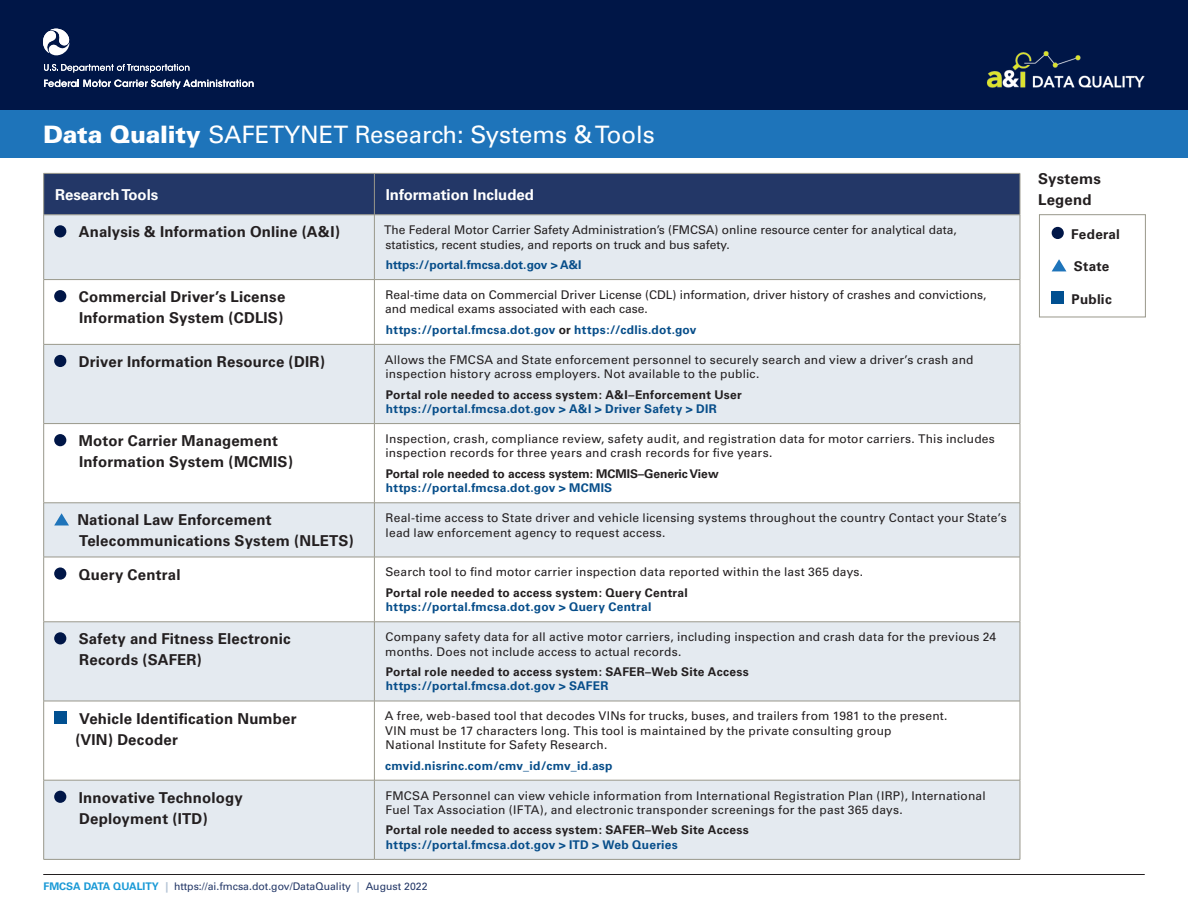
<style>
.page{position:relative;width:1188px;height:918px;background:#fff}
.page>*{position:absolute;margin:0;border:0;box-sizing:border-box;transform-origin:0 0}
.t1{font:24px "Univers";color:#fff}
.t2{font:700 15px/21px "Univers";letter-spacing:.01em;color:#231f20}
.t3{font:700 15px "Univers";color:#fff}
.t4{font:700 13.5px "Univers";letter-spacing:.02em;color:#231f20}
.t5{font:12px/14.4px "Univers";letter-spacing:.015em;color:#231f20}
.t6{font:700 12px/14.4px "Univers";letter-spacing:.02em;color:#231f20}
.t7{font:700 12px "Univers";letter-spacing:.02em;color:#074e8a}
.t8{font:700 12px/14.4px "Univers";color:#231f20}
.t9{font:700 12px "Univers";color:#074e8a}
.t10{font:10.5px "Univers";color:#233767}
.s1{font-weight:900}
.s2{color:#231f20}
.s3{color:#074e8a}
.s4{font-weight:700;color:#1999d6}
.s5{font-weight:700;color:#b5c5d6}
</style>
<div class="page">
<div style="left:0;top:78px;width:1188px;height:79px;background:#1e74ba"></div>
<hr style="left:44px;top:874px;width:1100px;height:1px;background:#231f20">
<div style="left:0;top:0;width:1188px;height:110px;background:#001647"></div>
<img style="left:987px;top:51px;width:158px;height:37px">
<svg style="left:43px;top:29px;width:27px;height:27px"></svg>
<svg style="left:44px;top:64px;width:145px;height:8px"></svg>
<svg style="left:44px;top:80px;width:210px;height:9px"></svg>
<div style="left:44px;top:174px;width:976px;height:41px;background:#233767"></div>
<div style="left:44px;top:216px;width:976px;height:643px;background:#e4eaf0"></div>
<svg style="left:44px;top:280px;width:976px;height:223px"></svg>
<svg style="left:44px;top:558px;width:976px;height:222px"></svg>
<hr style="left:43px;top:215px;width:1px;height:64px;background:#99988b">
<hr style="left:374px;top:215px;width:1px;height:64px;background:#99988b">
<hr style="left:1020px;top:215px;width:1px;height:64px;background:#99988b">
<hr style="left:44px;top:279px;width:330px;height:1px;background:#99988b">
<hr style="left:43px;top:280px;width:1px;height:64px;background:#99988b">
<hr style="left:374px;top:279px;width:646px;height:1px;background:#99988b">
<hr style="left:374px;top:280px;width:1px;height:64px;background:#99988b">
<hr style="left:1020px;top:280px;width:1px;height:64px;background:#99988b">
<hr style="left:44px;top:344px;width:330px;height:1px;background:#99988b">
<hr style="left:43px;top:345px;width:1px;height:78px;background:#99988b">
<hr style="left:374px;top:344px;width:646px;height:1px;background:#99988b">
<hr style="left:374px;top:345px;width:1px;height:78px;background:#99988b">
<hr style="left:1020px;top:345px;width:1px;height:78px;background:#99988b">
<hr style="left:44px;top:423px;width:330px;height:1px;background:#99988b">
<hr style="left:43px;top:424px;width:1px;height:79px;background:#99988b">
<hr style="left:374px;top:423px;width:646px;height:1px;background:#99988b">
<hr style="left:374px;top:424px;width:1px;height:79px;background:#99988b">
<hr style="left:1020px;top:424px;width:1px;height:79px;background:#99988b">
<hr style="left:44px;top:503px;width:330px;height:1px;background:#99988b">
<hr style="left:43px;top:503px;width:1px;height:54px;background:#99988b">
<hr style="left:374px;top:503px;width:646px;height:1px;background:#99988b">
<hr style="left:374px;top:503px;width:1px;height:54px;background:#99988b">
<hr style="left:1020px;top:503px;width:1px;height:54px;background:#99988b">
<hr style="left:44px;top:557px;width:330px;height:1px;background:#99988b">
<hr style="left:43px;top:557px;width:1px;height:65px;background:#99988b">
<hr style="left:374px;top:557px;width:646px;height:1px;background:#99988b">
<hr style="left:374px;top:557px;width:1px;height:65px;background:#99988b">
<hr style="left:1020px;top:557px;width:1px;height:65px;background:#99988b">
<hr style="left:44px;top:622px;width:330px;height:1px;background:#99988b">
<hr style="left:43px;top:622px;width:1px;height:79px;background:#99988b">
<hr style="left:374px;top:622px;width:646px;height:1px;background:#99988b">
<hr style="left:374px;top:622px;width:1px;height:79px;background:#99988b">
<hr style="left:1020px;top:622px;width:1px;height:79px;background:#99988b">
<hr style="left:44px;top:701px;width:330px;height:1px;background:#99988b">
<hr style="left:43px;top:701px;width:1px;height:79px;background:#99988b">
<hr style="left:374px;top:701px;width:646px;height:1px;background:#99988b">
<hr style="left:374px;top:701px;width:1px;height:79px;background:#99988b">
<hr style="left:1020px;top:701px;width:1px;height:79px;background:#99988b">
<hr style="left:44px;top:173px;width:330px;height:1px;background:#99988b">
<hr style="left:43px;top:174px;width:1px;height:41px;background:#99988b">
<hr style="left:44px;top:215px;width:330px;height:1px;background:#99988b">
<hr style="left:374px;top:173px;width:646px;height:1px;background:#99988b">
<hr style="left:374px;top:174px;width:1px;height:41px;background:#99988b">
<hr style="left:374px;top:215px;width:646px;height:1px;background:#99988b">
<hr style="left:1020px;top:174px;width:1px;height:41px;background:#99988b">
<hr style="left:44px;top:780px;width:330px;height:1px;background:#99988b">
<hr style="left:43px;top:780px;width:1px;height:79px;background:#99988b">
<hr style="left:44px;top:859px;width:330px;height:1px;background:#99988b">
<hr style="left:374px;top:780px;width:646px;height:1px;background:#99988b">
<hr style="left:374px;top:780px;width:1px;height:79px;background:#99988b">
<hr style="left:1020px;top:780px;width:1px;height:79px;background:#99988b">
<hr style="left:374px;top:859px;width:646px;height:1px;background:#99988b">
<div style="left:54px;top:225px;width:12px;height:12px;background:#001647;border-radius:50%"></div>
<div style="left:54px;top:290px;width:12px;height:12px;background:#001647;border-radius:50%"></div>
<div style="left:54px;top:355px;width:12px;height:12px;background:#001647;border-radius:50%"></div>
<div style="left:54px;top:434px;width:12px;height:12px;background:#001647;border-radius:50%"></div>
<svg style="left:54px;top:513px;width:15px;height:12px"></svg>
<div style="left:54px;top:567px;width:12px;height:13px;background:#001647;border-radius:50%"></div>
<div style="left:54px;top:632px;width:12px;height:12px;background:#001647;border-radius:50%"></div>
<div style="left:54px;top:711px;width:13px;height:13px;background:#015091"></div>
<div style="left:54px;top:791px;width:12px;height:12px;background:#001647;border-radius:50%"></div>
<div style="left:1052px;top:227px;width:12px;height:12px;background:#001647;border-radius:50%"></div>
<svg style="left:1052px;top:259px;width:14px;height:12px"></svg>
<div style="left:1052px;top:291px;width:12px;height:13px;background:#015091"></div>
<div style="left:1039px;top:214px;width:107px;height:103px;border:1px solid #99988b"></div>
<h1 class="t1" style="left:43px;top:121px;width:613px"><span class="s1">Data Quality</span> SAFETYNET Research: Systems &amp; Tools</h1>
<p class="t3" style="left:55px;top:186px;width:105px">Research Tools</p>
<p class="t3" style="left:386px;top:186px;width:150px">Information Included</p>
<p class="t2" style="left:79px;top:222px;width:263px">Analysis &amp; Information Online (A&amp;I)</p>
<p class="t5" style="left:384px;top:223px;width:574px">The Federal Motor Carrier Safety Administration’s (FMCSA) online resource center for analytical data, statistics, recent studies, and reports on truck and bus safety.</p>
<p class="t9" style="left:386px;top:258px;width:197px">https://portal.fmcsa.dot.gov &gt; A&amp;I</p>
<p class="t2" style="left:79px;top:287px;width:208px">Commercial Driver’s License<br>Information System (CDLIS)</p>
<p class="t5" style="left:385px;top:288px;width:603px">Real-time data on Commercial Driver License (CDL) information, driver history of crashes and convictions, and medical exams associated with each case.</p>
<p class="t7" style="left:386px;top:323px;width:312px">https://portal.fmcsa.dot.gov <span class="s2">or</span> https://cdlis.dot.gov</p>
<p class="t2" style="left:79px;top:351px;width:248px">Driver Information Resource (DIR)</p>
<p class="t5" style="left:385px;top:352px;width:590px">Allows the FMCSA and State enforcement personnel to securely search and view a driver’s crash and inspection history across employers. Not available to the public.</p>
<p class="t6" style="left:386px;top:387px;width:357px">Portal role needed to access system: A&amp;I–Enforcement User <span class="s3">https://portal.fmcsa.dot.gov &gt; A&amp;I &gt; Driver Safety &gt; DIR</span></p>
<p class="t2" style="left:79px;top:431px;width:216px">Motor Carrier Management<br>Information System (MCMIS)</p>
<p class="t5" style="left:386px;top:432px;width:611px">Inspection, crash, compliance review, safety audit, and registration data for motor carriers. This includes inspection records for three years and crash records for five years.</p>
<p class="t8" style="left:386px;top:467px;width:334px">Portal role needed to access system: MCMIS–Generic View <span class="s3">https://portal.fmcsa.dot.gov &gt; MCMIS</span></p>
<p class="t2" style="left:77px;top:510px;width:278px">National Law Enforcement<br>Telecommunications System (NLETS)</p>
<p class="t5" style="left:386px;top:511px;width:623px">Real-time access to State driver and vehicle licensing systems throughout the country Contact your State’s lead law enforcement agency to request access.</p>
<p class="t2" style="left:79px;top:564px;width:103px">Query Central</p>
<p class="t5" style="left:385px;top:565px;width:479px">Search tool to find motor carrier inspection data reported within the last 365 days.</p>
<p class="t6" style="left:386px;top:586px;width:303px">Portal role needed to access system: Query Central <span class="s3">https://portal.fmcsa.dot.gov &gt; Query Central</span></p>
<p class="t2" style="left:79px;top:629px;width:213px">Safety and Fitness Electronic<br>Records (SAFER)</p>
<p class="t5" style="left:385px;top:630px;width:613px">Company safety data for all active motor carriers, including inspection and crash data for the previous 24 months. Does not include access to actual records.</p>
<p class="t6" style="left:386px;top:665px;width:364px">Portal role needed to access system: SAFER–Web Site Access <span class="s3">https://portal.fmcsa.dot.gov &gt; SAFER</span></p>
<p class="t2" style="left:79px;top:708px;width:219px">Vehicle Identification Number</p>
<p class="t2" style="left:75px;top:729px;width:104px">(VIN) Decoder</p>
<p class="t5" style="left:385px;top:709px;width:564px">A free, web-based tool that decodes VINs for trucks, buses, and trailers from 1981 to the present.<br>VIN must be 17 characters long. This tool is maintained by the private consulting group<br>National Institute for Safety Research.</p>
<p class="t7" style="left:385px;top:758px;width:229px">cmvid.nisrinc.com/cmv_id/cmv_id.asp</p>
<p class="t2" style="left:79px;top:787px;width:165px">Innovative Technology<br>Deployment (ITD)</p>
<p class="t5" style="left:386px;top:788px;width:602px">FMCSA Personnel can view vehicle information from International Registration Plan (IRP), International<br>Fuel Tax Association (IFTA), and electronic transponder screenings for the past 365 days.</p>
<p class="t6" style="left:386px;top:823px;width:364px">Portal role needed to access system: SAFER–Web Site Access <span class="s3">https://portal.fmcsa.dot.gov &gt; ITD &gt; Web Queries</span></p>
<p class="t10" style="left:44px;top:880px;width:386px"><span class="s4">FMCSA DATA QUALITY</span> <span class="s5">|</span> https://ai.fmcsa.dot.gov/DataQuality <span class="s5">|</span> August 2022</p>
<p class="t2" style="left:1038px;top:169px;width:64px">Systems<br>Legend</p>
<p class="t4" style="left:1071px;top:226px;width:50px">Federal</p>
<p class="t4" style="left:1074px;top:259px;width:37px">State</p>
<p class="t4" style="left:1072px;top:291px;width:42px">Public</p>
</div>
